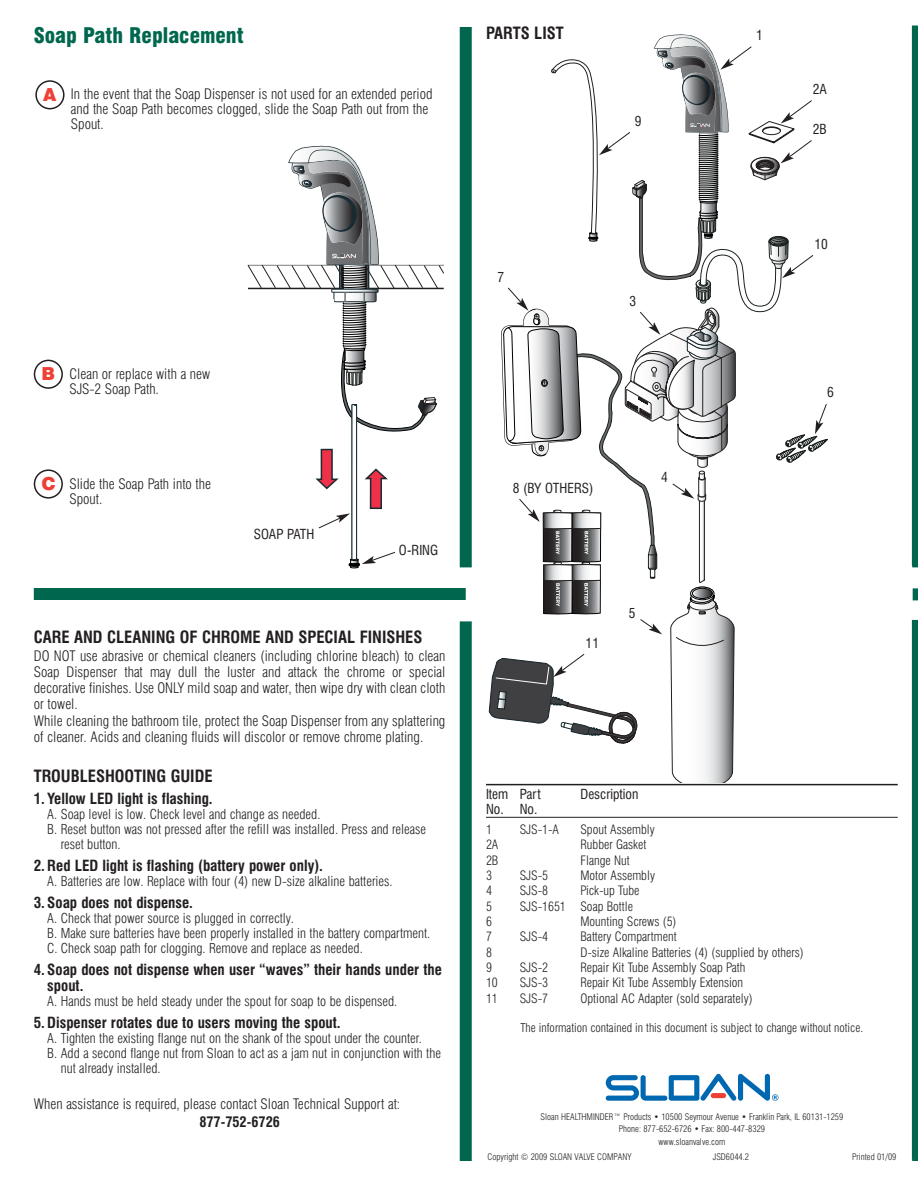
<style>
.page{position:relative;width:918px;height:1188px;background:#fff}
.page>*{position:absolute;margin:0;border:0;box-sizing:border-box;transform-origin:0 0}
.t1{font:900 condensed 21px "Swiss 721 BT";color:#00674e}
.t2{font:700 condensed 16.5px "Swiss 721 BT";color:#231f20}
.t3{font:700 condensed 15px/16.5px "Swiss 721 BT";color:#231f20}
.t4{font:300 condensed 14.25px/15.8px "Swiss 721 BT";color:#231f20}
.t5{font:700 condensed 14.25px "Swiss 721 BT";color:#231f20}
.t6{font:300 condensed 13.5px/15px "Swiss 721 BT";color:#231f20}
.t7{font:condensed 13.5px "Swiss 721 BT";color:#231f20}
.t8{font:300 condensed 12.75px "Swiss 721 BT";color:#231f20}
.t9{font:300 condensed 12px "Swiss 721 BT";color:#231f20}
.t10{font:300 condensed 9px/12px "Swiss 721 BT";color:#231f20;text-align:center}
.s1{font-weight:900;font-stretch:normal;font-size:18px;color:#ef4035}
</style>
<div class="page">
<div style="left:913px;top:588px;width:5px;height:12px;background:#00674e"></div>
<hr style="left:486px;top:784px;width:412px;height:1px;background:#231f20">
<hr style="left:486px;top:817px;width:412px;height:1px;background:#231f20">
<svg style="left:489px;top:34px;width:339px;height:748px"></svg>
<div style="left:34px;top:588px;width:432px;height:12px;background:#00674e"></div>
<div style="left:912px;top:26px;width:6px;height:540px;background:#00674e"></div>
<div style="left:912px;top:620px;width:6px;height:540px;background:#00674e"></div>
<div style="left:460px;top:27px;width:12px;height:540px;background:#00674e"></div>
<div style="left:460px;top:621px;width:12px;height:540px;background:#00674e"></div>
<svg style="left:35px;top:80px;width:30px;height:29px"></svg>
<svg style="left:34px;top:360px;width:29px;height:29px"></svg>
<svg style="left:247px;top:145px;width:197px;height:424px"></svg>
<svg style="left:34px;top:469px;width:29px;height:30px"></svg>
<svg style="left:606px;top:1074px;width:172px;height:27px"></svg>
<h1 class="t1" style="left:34px;top:27px;width:211px">Soap Path Replacement</h1>
<p class="t4" style="left:71px;top:88px;width:363px;line-height:15px;text-indent:-28px"><span class="s1">A</span> In the event that the Soap Dispenser is not used for an extended period and the Soap Path becomes clogged, slide the Soap Path out from the<br>Spout.</p>
<p class="t4" style="left:69px;top:367px;width:142px;line-height:15px;text-indent:-28px"><span class="s1">B</span> Clean or replace with a new<br>SJS-2 Soap Path.</p>
<p class="t4" style="left:69px;top:477px;width:143px;line-height:15px;text-indent:-28px"><span class="s1">C</span> Slide the Soap Path into the<br>Spout.</p>
<p class="t7" style="left:254px;top:528px;width:62px">SOAP PATH</p>
<p class="t7" style="left:399px;top:545px;width:41px">O-RING</p>
<p class="t2" style="left:34px;top:631px;width:390px">CARE AND CLEANING OF CHROME AND SPECIAL FINISHES</p>
<p class="t4" style="left:34px;top:649px;width:413px;text-align:justify">DO NOT use abrasive or chemical cleaners (including chlorine bleach) to clean Soap Dispenser that may dull the luster and attack the chrome or special decorative finishes. Use ONLY mild soap and water, then wipe dry with clean cloth or towel.</p>
<p class="t4" style="left:34px;top:715px;width:413px">While cleaning the bathroom tile, protect the Soap Dispenser from any splattering of cleaner. Acids and cleaning fluids will discolor or remove chrome plating.</p>
<p class="t2" style="left:34px;top:770px;width:180px">TROUBLESHOOTING GUIDE</p>
<p class="t3" style="left:34px;top:791px;width:180px">1. Yellow LED light is flashing.</p>
<p class="t6" style="left:47px;top:808px;width:275px">A. Soap level is low. Check level and change as needed.</p>
<p class="t6" style="left:47px;top:823px;width:380px">B. Reset button was not pressed after the refill was installed. Press and release</p>
<p class="t6" style="left:61px;top:838px;width:61px">reset button.</p>
<p class="t3" style="left:34px;top:858px;width:291px">2. Red LED light is flashing (battery power only).</p>
<p class="t6" style="left:47px;top:875px;width:347px">A. Batteries are low. Replace with four (4) new D-size alkaline batteries.</p>
<p class="t3" style="left:34px;top:895px;width:161px">3. Soap does not dispense.</p>
<p class="t6" style="left:47px;top:911px;width:385px">A. Check that power source is plugged in correctly.<br>B. Make sure batteries have been properly installed in the battery compartment.<br>C. Check soap path for clogging. Remove and replace as needed.</p>
<p class="t3" style="left:47px;top:962px;width:396px;text-indent:-14px">4. Soap does not dispense when user “waves” their hands under the spout.</p>
<p class="t6" style="left:47px;top:995px;width:352px">A. Hands must be held steady under the spout for soap to be dispensed.</p>
<p class="t3" style="left:34px;top:1016px;width:308px">5. Dispenser rotates due to users moving the spout.</p>
<p class="t6" style="left:47px;top:1032px;width:376px">A. Tighten the existing flange nut on the shank of the spout under the counter.</p>
<p class="t6" style="left:47px;top:1047px;width:395px">B. Add a second flange nut from Sloan to act as a jam nut in conjunction with the</p>
<p class="t6" style="left:61px;top:1062px;width:101px">nut already installed.</p>
<p class="t4" style="left:34px;top:1097px;width:368px">When assistance is required, please contact Sloan Technical Support at:</p>
<p class="t5" style="left:199px;top:1116px;width:82px">877-752-6726</p>
<p class="t2" style="left:486px;top:27px;width:79px">PARTS LIST</p>
<p class="t7" style="left:498px;top:272px;width:8px">7</p>
<p class="t7" style="left:635px;top:116px;width:8px">9</p>
<p class="t7" style="left:630px;top:296px;width:8px">3</p>
<p class="t7" style="left:513px;top:483px;width:82px">8 (BY OTHERS)</p>
<p class="t7" style="left:661px;top:472px;width:8px">4</p>
<p class="t7" style="left:586px;top:637px;width:15px">11</p>
<p class="t7" style="left:629px;top:608px;width:8px">5</p>
<p class="t7" style="left:756px;top:30px;width:8px">1</p>
<p class="t7" style="left:813px;top:84px;width:16px">2A</p>
<p class="t7" style="left:813px;top:124px;width:16px">2B</p>
<p class="t7" style="left:815px;top:239px;width:15px">10</p>
<p class="t7" style="left:827px;top:387px;width:8px">6</p>
<p class="t7" style="left:486px;top:789px;width:56px">Item Part</p>
<p class="t7" style="left:580px;top:789px;width:59px">Description</p>
<p class="t7" style="left:486px;top:804px;width:53px">No. No.</p>
<p class="t8" style="left:486px;top:825px;width:7px">1</p>
<p class="t8" style="left:520px;top:825px;width:41px">SJS-1-A</p>
<p class="t8" style="left:580px;top:825px;width:76px">Spout Assembly</p>
<p class="t8" style="left:486px;top:840px;width:14px">2A</p>
<p class="t8" style="left:580px;top:840px;width:67px">Rubber Gasket</p>
<p class="t8" style="left:486px;top:855px;width:14px">2B</p>
<p class="t8" style="left:580px;top:855px;width:51px">Flange Nut</p>
<p class="t8" style="left:486px;top:871px;width:7px">3</p>
<p class="t8" style="left:520px;top:871px;width:30px">SJS-5</p>
<p class="t8" style="left:580px;top:871px;width:76px">Motor Assembly</p>
<p class="t8" style="left:486px;top:886px;width:7px">4</p>
<p class="t8" style="left:520px;top:886px;width:30px">SJS-8</p>
<p class="t8" style="left:581px;top:886px;width:60px">Pick-up Tube</p>
<p class="t8" style="left:486px;top:901px;width:7px">5</p>
<p class="t8" style="left:520px;top:901px;width:115px">SJS-1651 Soap Bottle</p>
<p class="t8" style="left:486px;top:917px;width:7px">6</p>
<p class="t8" style="left:581px;top:917px;width:98px">Mounting Screws (5)</p>
<p class="t8" style="left:486px;top:932px;width:7px">7</p>
<p class="t8" style="left:520px;top:932px;width:30px">SJS-4</p>
<p class="t8" style="left:581px;top:932px;width:98px">Battery Compartment</p>
<p class="t8" style="left:486px;top:947px;width:7px">8</p>
<p class="t8" style="left:581px;top:947px;width:225px">D-size Alkaline Batteries (4) (supplied by others)</p>
<p class="t8" style="left:486px;top:963px;width:7px">9</p>
<p class="t8" style="left:520px;top:963px;width:30px">SJS-2</p>
<p class="t8" style="left:580px;top:963px;width:166px">Repair Kit Tube Assembly Soap Path</p>
<p class="t8" style="left:486px;top:978px;width:13px">10</p>
<p class="t8" style="left:520px;top:978px;width:30px">SJS-3</p>
<p class="t8" style="left:580px;top:978px;width:164px">Repair Kit Tube Assembly Extension</p>
<p class="t8" style="left:486px;top:993px;width:13px">11</p>
<p class="t8" style="left:520px;top:993px;width:30px">SJS-7</p>
<p class="t8" style="left:580px;top:993px;width:174px">Optional AC Adapter (sold separately)</p>
<p class="t9" style="left:520px;top:1023px;width:344px">The information contained in this document is subject to change without notice.</p>
<p class="t10" style="left:541px;top:1112px;width:304px">Sloan HEALTHMINDER™ Products • 10500 Seymour Avenue • Franklin Park, IL 60131-1259<br>Phone: 877-652-6726 • Fax: 800-447-8329<br>www.sloanvalve.com</p>
<p class="t10" style="left:488px;top:1152px;width:146px">Copyright © 2009 SLOAN VALVE COMPANY</p>
<p class="t10" style="left:713px;top:1152px;width:38px">JSD6044.2</p>
<p class="t10" style="left:852px;top:1152px;width:46px">Printed 01/09</p>
</div>
